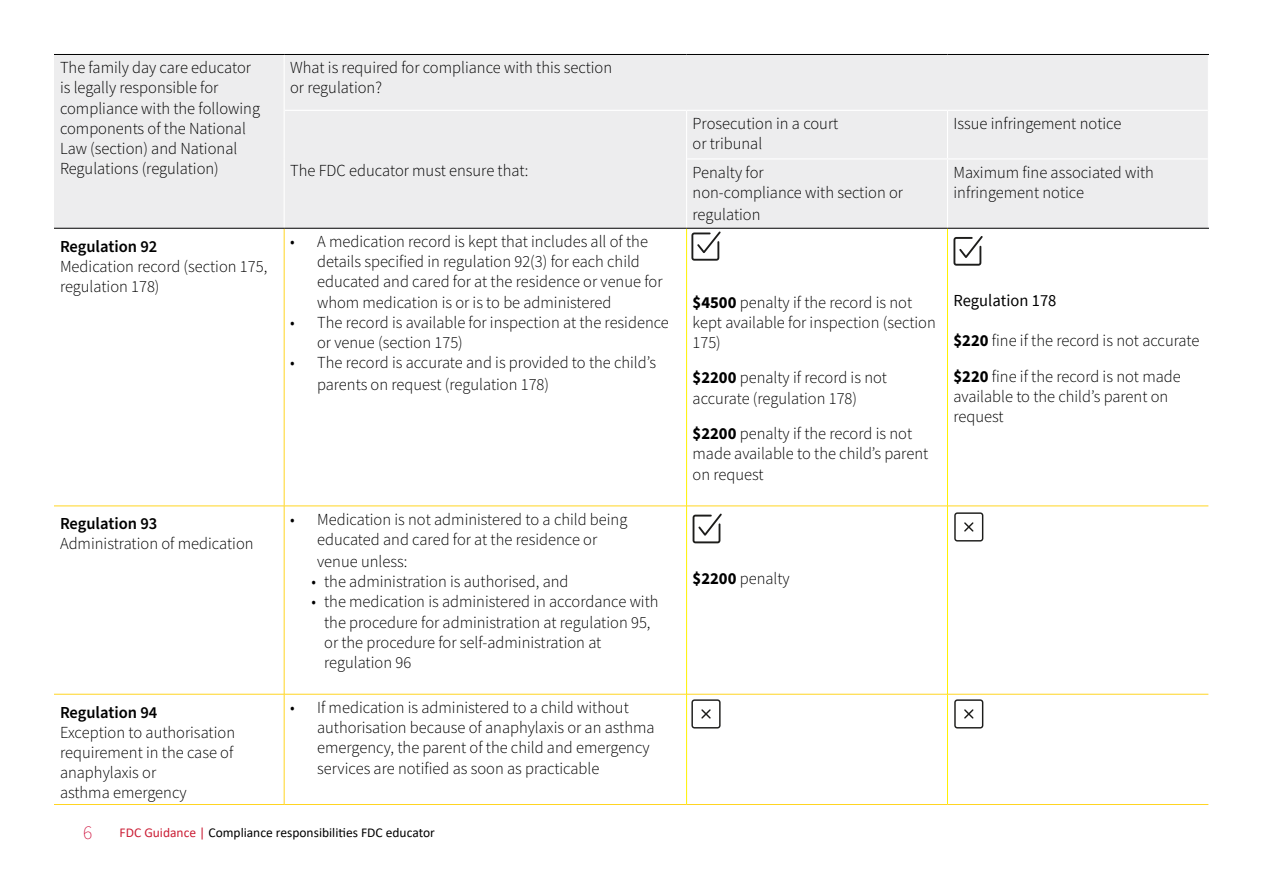
<style>
.page{position:relative;width:1263px;height:893px;background:#fff}
.page>*{position:absolute;margin:0;border:0;box-sizing:border-box;transform-origin:0 0}
.t1{font:200 19.5px "Source Sans Pro";color:#cc0432}
.t2{font:16.8px/20.2px "Source Sans Variable";color:#000}
.t3{font:600 16.8px "Source Sans Pro";color:#000}
.t4{font:16.8px "Source Sans Pro";color:#000}
.t5{font:13.5px "Calibri";color:#000}
.s1{color:#cb1f36}
.s2{font-family:"Source Sans Pro";font-weight:700}
</style>
<div class="page">
<svg style="left:691px;top:231px;width:30px;height:30px"></svg>
<div style="left:54px;top:55px;width:1154px;height:173px;background:#ededee"></div>
<hr style="left:686px;top:111px;width:1px;height:48px;background:#fff">
<hr style="left:947px;top:111px;width:1px;height:47px;background:#fff">
<hr style="left:686px;top:159px;width:1px;height:69px;background:#fff">
<hr style="left:947px;top:159px;width:1px;height:69px;background:#fff">
<hr style="left:285px;top:110px;width:402px;height:1px;background:#fff">
<hr style="left:687px;top:110px;width:260px;height:1px;background:#fff">
<hr style="left:947px;top:110px;width:261px;height:1px;background:#fff">
<hr style="left:687px;top:158px;width:260px;height:1px;background:#fff">
<hr style="left:947px;top:158px;width:261px;height:1px;background:#fff">
<hr style="left:284px;top:55px;width:1px;height:55px;background:#fff">
<hr style="left:284px;top:110px;width:1px;height:49px;background:#fff">
<hr style="left:284px;top:159px;width:1px;height:69px;background:#fff">
<hr style="left:284px;top:228px;width:1px;height:278px;background:#ffd522">
<hr style="left:284px;top:506px;width:1px;height:188px;background:#ffd522">
<hr style="left:284px;top:694px;width:1px;height:110px;background:#ffd522">
<hr style="left:686px;top:228px;width:1px;height:278px;background:#fff200">
<hr style="left:686px;top:506px;width:1px;height:188px;background:#fff200">
<hr style="left:686px;top:694px;width:1px;height:110px;background:#fff200">
<hr style="left:947px;top:228px;width:1px;height:278px;background:#fff200">
<hr style="left:947px;top:506px;width:1px;height:188px;background:#fff200">
<hr style="left:947px;top:694px;width:1px;height:110px;background:#fff200">
<hr style="left:54px;top:54px;width:230px;height:1px;background:#000">
<hr style="left:54px;top:228px;width:230px;height:1px;background:#000">
<hr style="left:284px;top:54px;width:403px;height:1px;background:#000">
<hr style="left:687px;top:54px;width:260px;height:1px;background:#000">
<hr style="left:947px;top:54px;width:262px;height:1px;background:#000">
<hr style="left:284px;top:228px;width:403px;height:1px;background:#000">
<hr style="left:687px;top:228px;width:260px;height:1px;background:#000">
<hr style="left:947px;top:228px;width:262px;height:1px;background:#000">
<hr style="left:54px;top:506px;width:230px;height:1px;background:#ffd522">
<hr style="left:284px;top:506px;width:403px;height:1px;background:#ffd522">
<hr style="left:687px;top:506px;width:260px;height:1px;background:#ffd522">
<hr style="left:947px;top:506px;width:261px;height:1px;background:#ffd522">
<hr style="left:54px;top:694px;width:230px;height:1px;background:#ffd522">
<hr style="left:284px;top:694px;width:403px;height:1px;background:#ffd522">
<hr style="left:687px;top:694px;width:260px;height:1px;background:#ffd522">
<hr style="left:947px;top:694px;width:261px;height:1px;background:#ffd522">
<hr style="left:54px;top:804px;width:230px;height:1px;background:#ffd522">
<hr style="left:284px;top:804px;width:403px;height:1px;background:#ffd522">
<hr style="left:687px;top:804px;width:260px;height:1px;background:#ffd522">
<hr style="left:947px;top:804px;width:261px;height:1px;background:#ffd522">
<svg style="left:953px;top:236px;width:30px;height:30px"></svg>
<svg style="left:693px;top:513px;width:29px;height:30px"></svg>
<svg style="left:954px;top:699px;width:29px;height:29px"></svg>
<svg style="left:954px;top:512px;width:29px;height:29px"></svg>
<svg style="left:691px;top:699px;width:30px;height:29px"></svg>
<p class="t2" style="left:60px;top:58px;width:202px">The family day care educator is legally responsible for compliance with the following components of the National<br>Law (section) and National<br>Regulations (regulation)</p>
<p class="t2" style="left:290px;top:58px;width:323px">What is required for compliance with this section or regulation?</p>
<p class="t2" style="left:290px;top:161px;width:240px">The FDC educator must ensure that:</p>
<p class="t3" style="left:60px;top:235px;width:99px">Regulation 92</p>
<p class="t2" style="left:60px;top:256px;width:209px">Medication record (section 175, regulation 178)</p>
<p class="t2" style="left:317px;top:231px;width:347px;text-indent:-27px">• A medication record is kept that includes all of the details specified in regulation 92(3) for each child educated and cared for at the residence or venue for whom medication is or is to be administered</p>
<p class="t2" style="left:317px;top:312px;width:353px;text-indent:-27px">• The record is available for inspection at the residence or venue (section 175)</p>
<p class="t2" style="left:317px;top:352px;width:340px;line-height:22px;text-indent:-27px">• The record is accurate and is provided to the child’s parents on request (regulation 178)</p>
<p class="t3" style="left:60px;top:512px;width:99px">Regulation 93</p>
<p class="t2" style="left:60px;top:534px;width:195px">Administration of medication</p>
<p class="t3" style="left:60px;top:701px;width:99px">Regulation 94</p>
<p class="t2" style="left:60px;top:722px;width:177px">Exception to authorisation requirement in the case of anaphylaxis or<br>asthma emergency</p>
<p class="t2" style="left:290px;top:509px;width:339px;text-align:center">• Medication is not administered to a child being educated and cared for at the residence or</p>
<p class="t2" style="left:317px;top:551px;width:92px">venue unless:</p>
<p class="t2" style="left:311px;top:571px;width:259px">• the administration is authorised, and</p>
<p class="t2" style="left:324px;top:592px;width:336px;text-indent:-13px">• the medication is administered in accordance with the procedure for administration at regulation 95, or the procedure for self-administration at regulation 96</p>
<p class="t2" style="left:317px;top:697px;width:339px;text-indent:-27px">• If medication is administered to a child without authorisation because of anaphylaxis or an asthma emergency, the parent of the child and emergency services are notified as soon as practicable</p>
<p class="t1" style="left:83px;top:819px;width:11px">6</p>
<p class="t5" style="left:120px;top:823px;width:317px"><span class="s1">FDC Guidance |</span> Compliance responsibilities FDC educator</p>
<p class="t2" style="left:693px;top:114px;width:147px">Prosecution in a court or tribunal</p>
<p class="t2" style="left:953px;top:114px;width:169px">Issue infringement notice</p>
<p class="t2" style="left:693px;top:162px;width:212px">Penalty for<br>non-compliance with section or</p>
<p class="t2" style="left:693px;top:204px;width:69px">regulation</p>
<p class="t2" style="left:953px;top:162px;width:202px">Maximum fine associated with infringement notice</p>
<p class="t2" style="left:692px;top:292px;width:245px"><span class="s2">$4500</span> penalty if the record is not kept available for inspection (section<br>175)</p>
<p class="t2" style="left:693px;top:368px;width:196px"><span class="s2">$2200</span> penalty if record is not accurate (regulation 178)</p>
<p class="t2" style="left:693px;top:424px;width:237px"><span class="s2">$2200</span> penalty if the record is not made available to the child’s parent on request</p>
<p class="t4" style="left:953px;top:290px;width:104px">Regulation 178</p>
<p class="t2" style="left:953px;top:323px;width:247px;line-height:35.5px"><span class="s2">$220</span> fine if the record is not accurate <span class="s2">$220</span> fine if the record is not made</p>
<p class="t2" style="left:953px;top:387px;width:216px">available to the child’s parent on request</p>
<p class="t2" style="left:693px;top:568px;width:99px"><span class="s2">$2200</span> penalty</p>
</div>
